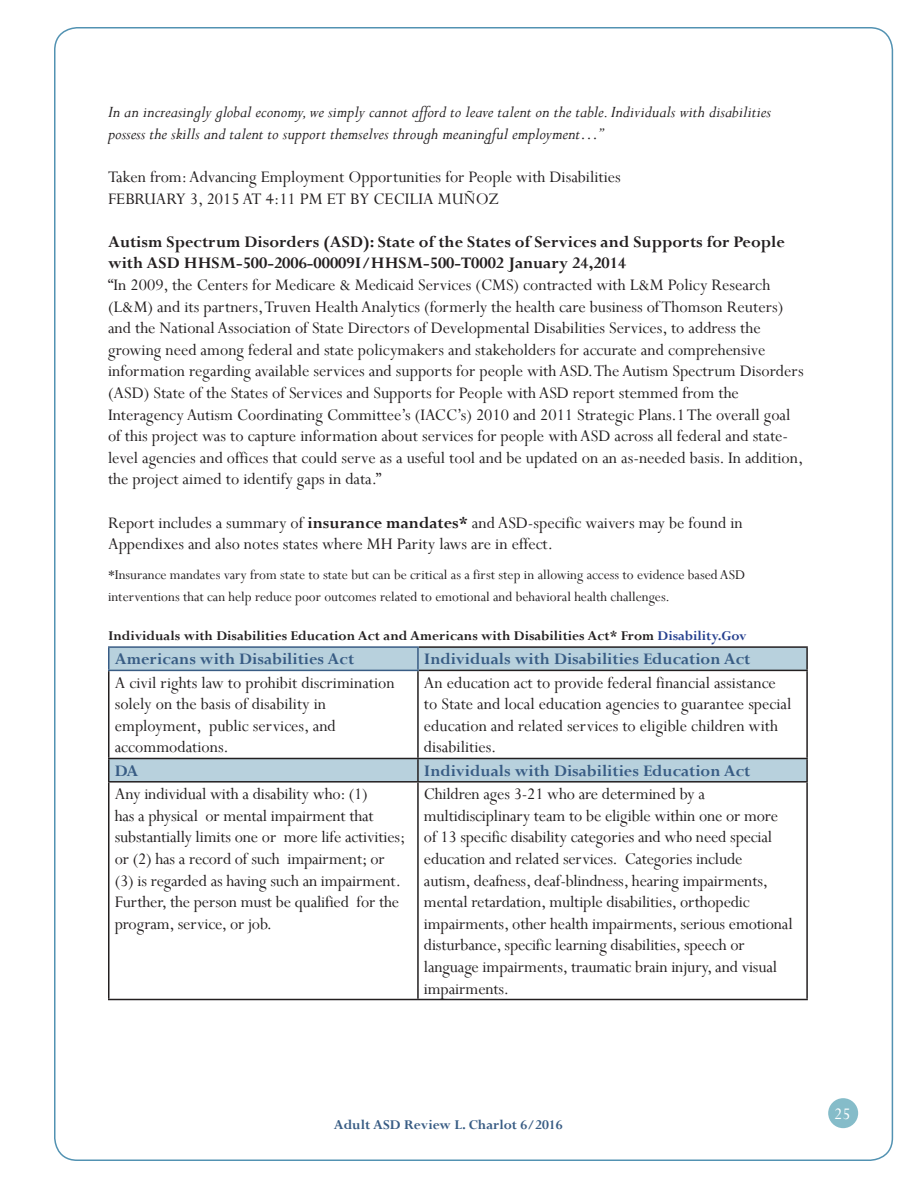
<style>
.page{position:relative;width:918px;height:1188px;background:#fff}
.page>*{position:absolute;margin:0;border:0;box-sizing:border-box;transform-origin:0 0}
.t1{font:18px/21.6px "Perpetua";color:#231f20}
.t2{font:italic 18px/21.6px "Perpetua";color:#231f20}
.t3{font:700 18px/21.6px "Perpetua";color:#231f20}
.t4{font:700 18px "Perpetua";color:#385c84}
.t5{font:18px "Perpetua";color:#fff}
.t6{font:15px/21.6px "Perpetua";color:#231f20}
.t7{font:700 15px "Perpetua";color:#231f20}
.t8{font:700 15px "Perpetua";color:#385c84}
.s1{font-weight:700}
.s2{color:#253f8e}
</style>
<div class="page">
<div style="left:828px;top:1098px;width:30px;height:30px;background:#85bcc9;border-radius:50%"></div>
<svg style="left:110px;top:648px;width:696px;height:133px"></svg>
<hr style="left:419px;top:646px;width:389px;height:2px;background:#231f20">
<hr style="left:806px;top:648px;width:2px;height:22px;background:#231f20">
<hr style="left:108px;top:671px;width:2px;height:87px;background:#231f20">
<hr style="left:419px;top:670px;width:389px;height:1px;background:#231f20">
<hr style="left:417px;top:671px;width:2px;height:87px;background:#231f20">
<hr style="left:806px;top:671px;width:2px;height:87px;background:#231f20">
<hr style="left:108px;top:758px;width:310px;height:1px;background:#231f20">
<hr style="left:108px;top:759px;width:2px;height:22px;background:#231f20">
<hr style="left:418px;top:758px;width:390px;height:1px;background:#231f20">
<hr style="left:417px;top:759px;width:2px;height:22px;background:#231f20">
<hr style="left:806px;top:759px;width:2px;height:22px;background:#231f20">
<hr style="left:108px;top:781px;width:310px;height:2px;background:#231f20">
<hr style="left:108px;top:783px;width:2px;height:216px;background:#231f20">
<hr style="left:418px;top:781px;width:390px;height:2px;background:#231f20">
<hr style="left:417px;top:783px;width:2px;height:216px;background:#231f20">
<hr style="left:806px;top:783px;width:2px;height:216px;background:#231f20">
<hr style="left:108px;top:999px;width:310px;height:1px;background:#231f20">
<hr style="left:418px;top:999px;width:390px;height:1px;background:#231f20">
<hr style="left:108px;top:646px;width:311px;height:2px;background:#385c84">
<hr style="left:108px;top:648px;width:2px;height:22px;background:#385c84">
<hr style="left:417px;top:648px;width:2px;height:22px;background:#385c84">
<hr style="left:108px;top:670px;width:311px;height:1px;background:#385c84">
<p class="t2" style="left:108px;top:101px;width:664px">In an increasingly global economy, we simply cannot afford to leave talent on the table. Individuals with disabilities possess the skills and talent to support themselves through meaningful employment…”</p>
<p class="t1" style="left:108px;top:166px;width:514px">Taken from: Advancing Employment Opportunities for People with Disabilities</p>
<p class="t1" style="left:108px;top:187px;width:393px">FEBRUARY 3, 2015 AT 4:11 PM ET BY CECILIA MUÑOZ</p>
<p class="t3" style="left:108px;top:230px;width:678px">Autism Spectrum Disorders (ASD): State of the States of Services and Supports for People with ASD HHSM-500-2006-00009I/HHSM-500-T0002 January 24,2014</p>
<p class="t1" style="left:108px;top:274px;width:697px">“In 2009, the Centers for Medicare &amp; Medicaid Services (CMS) contracted with L&amp;M Policy Research (L&amp;M) and its partners, Truven Health Analytics (formerly the health care business of Thomson Reuters) and the National Association of State Directors of Developmental Disabilities Services, to address the growing need among federal and state policymakers and stakeholders for accurate and comprehensive information regarding available services and supports for people with ASD. The Autism Spectrum Disorders (ASD) State of the States of Services and Supports for People with ASD report stemmed from the Interagency Autism Coordinating Committee’s (IACC’s) 2010 and 2011 Strategic Plans.1 The overall goal of this project was to capture information about services for people with ASD across all federal and state&shy;level agencies and offices that could serve as a useful tool and be updated on an as-needed basis. In addition, the project aimed to identify gaps in data.”</p>
<p class="t1" style="left:108px;top:511px;width:636px">Report includes a summary of <span class="s1">insurance mandates*</span> and ASD-specific waivers may be found in<br>Appendixes and also notes states where MH Parity laws are in effect.</p>
<p class="t6" style="left:108px;top:564px;width:639px">*Insurance mandates vary from state to state but can be critical as a first step in allowing access to evidence based ASD interventions that can help reduce poor outcomes related to emotional and behavioral health challenges.</p>
<p class="t7" style="left:108px;top:627px;width:640px">Individuals with Disabilities Education Act and Americans with Disabilities Act* From <span class="s2">Disability.Gov</span></p>
<p class="t4" style="left:115px;top:648px;width:241px">Americans with Disabilities Act</p>
<p class="t4" style="left:424px;top:648px;width:328px">Individuals with Disabilities Education Act</p>
<p class="t1" style="left:115px;top:671px;width:281px">A civil rights law to prohibit discrimination solely on the basis of disability in employment, public services, and accommodations.</p>
<p class="t1" style="left:424px;top:671px;width:369px">An education act to provide federal financial assistance to State and local education agencies to guarantee special education and related services to eligible children with disabilities.</p>
<p class="t4" style="left:115px;top:759px;width:25px">DA</p>
<p class="t4" style="left:424px;top:759px;width:328px">Individuals with Disabilities Education Act</p>
<p class="t1" style="left:115px;top:783px;width:292px">Any individual with a disability who: (1)<br>has a physical or mental impairment that substantially limits one or more life activities; or (2) has a record of such impairment; or (3) is regarded as having such an impairment.<br>Further, the person must be qualified for the program, service, or job.</p>
<p class="t1" style="left:424px;top:783px;width:370px">Children ages 3-21 who are determined by a multidisciplinary team to be eligible within one or more of 13 specific disability categories and who need special education and related services. Categories include autism, deafness, deaf-blindness, hearing impairments, mental retardation, multiple disabilities, orthopedic impairments, other health impairments, serious emotional disturbance, specific learning disabilities, speech or language impairments, traumatic brain injury, and visual impairments.</p>
<p class="t8" style="left:334px;top:1115px;width:230px">Adult ASD Review L. Charlot 6/2016</p>
<p class="t5" style="left:834px;top:1102px;width:18px">25</p>
</div>
